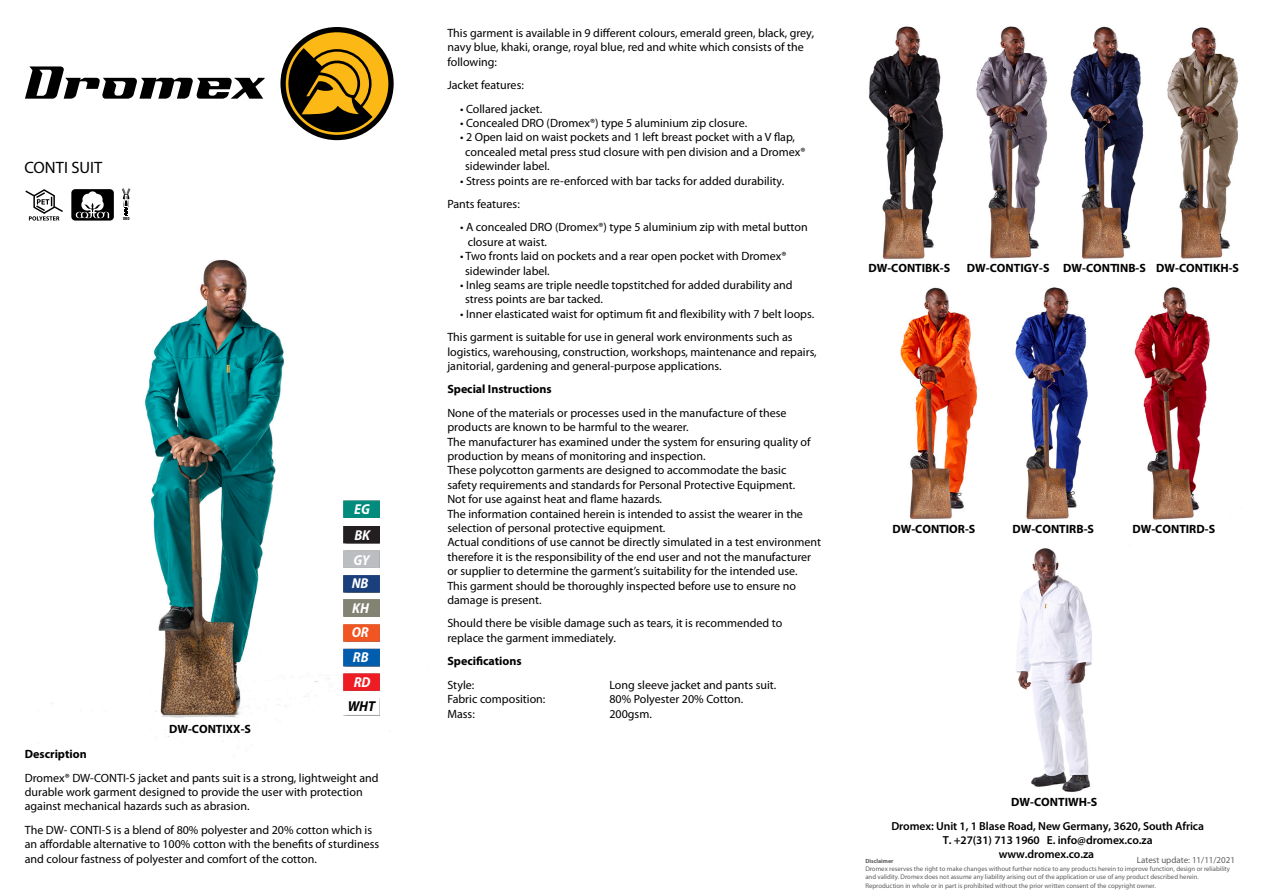
<style>
.page{position:relative;width:1263px;height:893px;background:#fff}
.page>*{position:absolute;margin:0;border:0;box-sizing:border-box;transform-origin:0 0}
.t1{font:16.5px "Myriad Pro";color:#000}
.t2{font:italic 700 semi-condensed 14.4px "Myriad Pro";color:#fff}
.t3{font:italic 700 semi-condensed 14.4px "Myriad Pro";color:#000}
.t4{font:12px/14.4px "Myriad Pro";color:#000}
.t5{font:700 12px "Myriad Pro";color:#000}
.t6{font:600 11.7px/14px "Myriad Pro";letter-spacing:-.005em;color:#000;text-align:center}
.t7{font:9px "Myriad Pro";color:#5d5d5d}
.t8{font:6.75px/8.1px "Myriad Pro";color:#5d5d5d}
.t9{font:700 6px "Myriad Pro";color:#5d5d5d}
.t10{font:700 condensed 4.5px "Myriad Pro";color:#000}
</style>
<div class="page">
<img style="left:51px;top:189px;width:339px;height:608px">
<svg style="left:25px;top:66px;width:240px;height:33px"></svg>
<div style="left:280px;top:27px;width:114px;height:113px;background:#000;border-radius:50%"></div>
<svg style="left:286px;top:32px;width:102px;height:103px"></svg>
<svg style="left:122px;top:188px;width:8px;height:28px"></svg>
<svg style="left:25px;top:189px;width:40px;height:32px"></svg>
<svg style="left:71px;top:189px;width:43px;height:32px"></svg>
<img style="left:868px;top:26px;width:53px;height:229px">
<img style="left:921px;top:26px;width:190px;height:229px">
<img style="left:882px;top:255px;width:79px;height:264px">
<img style="left:961px;top:254px;width:150px;height:265px">
<img style="left:1079px;top:259px;width:131px;height:261px">
<div style="left:343px;top:698px;width:37px;height:17px;background:#fff"></div>
<div style="left:343px;top:649px;width:37px;height:17px;background:#015dad"></div>
<div style="left:343px;top:575px;width:37px;height:17px;background:#193f7c;border:1px solid #193f7c"></div>
<div style="left:343px;top:624px;width:37px;height:18px;background:#f15622;border:1px solid #f15622"></div>
<div style="left:343px;top:551px;width:37px;height:17px;background:#bcbdc0"></div>
<div style="left:343px;top:673px;width:37px;height:18px;background:#ee1d23;border:1px solid #ee1d23"></div>
<div style="left:344px;top:527px;width:35px;height:16px;background:#231f20"></div>
<div style="left:343px;top:526px;width:37px;height:17px;border:1px solid #231f20"></div>
<div style="left:344px;top:600px;width:35px;height:16px;background:#838374"></div>
<div style="left:343px;top:599px;width:37px;height:17px;border:1px solid #838374"></div>
<div style="left:343px;top:501px;width:37px;height:17px;background:#008c7d"></div>
<img style="left:1016px;top:519px;width:128px;height:273px">
<img style="left:1111px;top:27px;width:128px;height:255px">
<h1 class="t1" style="left:24px;top:161px;width:80px">CONTI SUIT</h1>
<p class="t10" style="left:123px;top:215px;width:8px">DRO</p>
<p class="t5" style="left:169px;top:724px;width:83px">DW-CONTIXX-S</p>
<p class="t2" style="left:354px;top:501px;width:17px">EG</p>
<p class="t2" style="left:354px;top:526px;width:17px">BK</p>
<p class="t2" style="left:353px;top:551px;width:18px">GY</p>
<p class="t2" style="left:352px;top:575px;width:18px">NB</p>
<p class="t2" style="left:352px;top:624px;width:19px">OR</p>
<p class="t2" style="left:352px;top:599px;width:18px">KH</p>
<p class="t2" style="left:353px;top:648px;width:17px">RB</p>
<p class="t2" style="left:354px;top:674px;width:18px">RD</p>
<p class="t3" style="left:348px;top:698px;width:29px">WHT</p>
<p class="t5" style="left:25px;top:750px;width:63px">Description</p>
<p class="t4" style="left:25px;top:771px;width:355px">Dromex® DW-CONTI-S jacket and pants suit is a strong, lightweight and durable work garment designed to provide the user with protection against mechanical hazards such as abrasion.</p>
<p class="t4" style="left:25px;top:824px;width:356px">The DW- CONTI-S is a blend of 80% polyester and 20% cotton which is an affordable alternative to 100% cotton with the benefits of sturdiness and colour fastness of polyester and comfort of the cotton.</p>
<p class="t4" style="left:447px;top:27px;width:368px">This garment is available in 9 different colours, emerald green, black, grey, navy blue, khaki, orange, royal blue, red and white which consists of the following:</p>
<p class="t4" style="left:447px;top:79px;width:78px">Jacket features:</p>
<p class="t4" style="left:460px;top:102px;width:84px">• Collared jacket.</p>
<p class="t4" style="left:460px;top:117px;width:288px">• Concealed DRO (Dromex®) type 5 aluminium zip closure.</p>
<p class="t4" style="left:465px;top:131px;width:342px;text-indent:-5px">• 2 Open laid on waist pockets and 1 left breast pocket with a V flap, concealed metal press stud closure with pen division and a Dromex® sidewinder label.</p>
<p class="t4" style="left:447px;top:170px;width:338px;line-height:23.4px;text-indent:13px">• Stress points are re-enforced with bar tacks for added durability.<br>Pants features:</p>
<p class="t4" style="left:468px;top:221px;width:341px;text-indent:-8px">• A concealed DRO (Dromex®) type 5 aluminium zip with metal button closure at waist.</p>
<p class="t4" style="left:465px;top:250px;width:323px;text-indent:-5px">• Two fronts laid on pockets and a rear open pocket with Dromex® sidewinder label.</p>
<p class="t4" style="left:465px;top:279px;width:329px;text-indent:-5px">• Inleg seams are triple needle topstitched for added durability and stress points are bar tacked.</p>
<p class="t4" style="left:447px;top:303px;width:368px;line-height:23.4px;text-indent:13px">• Inner elasticated waist for optimum fit and flexibility with 7 belt loops.<br>This garment is suitable for use in general work environments such as</p>
<p class="t4" style="left:447px;top:345px;width:371px">logistics, warehousing, construction, workshops, maintenance and repairs, janitorial, gardening and general-purpose applications.</p>
<p class="t5" style="left:447px;top:385px;width:106px">Special Instructions</p>
<p class="t4" style="left:447px;top:407px;width:375px">None of the materials or processes used in the manufacture of these products are known to be harmful to the wearer.<br>The manufacturer has examined under the system for ensuring quality of production by means of monitoring and inspection.<br>These polycotton garments are designed to accommodate the basic<br>safety requirements and standards for Personal Protective Equipment.<br>Not for use against heat and flame hazards.<br>The information contained herein is intended to assist the wearer in the selection of personal protective equipment.<br>Actual conditions of use cannot be directly simulated in a test environment therefore it is the responsibility of the end user and not the manufacturer or supplier to determine the garment’s suitability for the intended use.<br>This garment should be thoroughly inspected before use to ensure no damage is present.</p>
<p class="t4" style="left:447px;top:617px;width:336px">Should there be visible damage such as tears, it is recommended to replace the garment immediately.</p>
<p class="t5" style="left:447px;top:657px;width:76px">Specifications</p>
<p class="t4" style="left:447px;top:678px;width:28px">Style:</p>
<p class="t4" style="left:609px;top:678px;width:168px">Long sleeve jacket and pants suit.</p>
<p class="t4" style="left:447px;top:693px;width:100px">Fabric composition:</p>
<p class="t4" style="left:609px;top:693px;width:135px">80% Polyester 20% Cotton.</p>
<p class="t4" style="left:447px;top:707px;width:29px">Mass:</p>
<p class="t4" style="left:609px;top:707px;width:44px">200gsm.</p>
<p class="t5" style="left:868px;top:263px;width:83px">DW-CONTIBK-S</p>
<p class="t5" style="left:967px;top:263px;width:181px">DW-CONTIGY-S DW-CONTINB-S</p>
<p class="t5" style="left:1156px;top:263px;width:84px">DW-CONTIKH-S</p>
<p class="t5" style="left:892px;top:524px;width:84px">DW-CONTIOR-S</p>
<p class="t5" style="left:1012px;top:524px;width:83px">DW-CONTIRB-S</p>
<p class="t5" style="left:1132px;top:524px;width:84px">DW-CONTIRD-S</p>
<p class="t5" style="left:1011px;top:797px;width:88px">DW-CONTIWH-S</p>
<p class="t6" style="left:891px;top:820px;width:314px">Dromex: Unit 1, 1 Blase Road, New Germany, 3620, South Africa<br>T. +27(31) 713 1960 E. info@dromex.co.za<br>www.dromex.co.za</p>
<p class="t9" style="left:865px;top:859px;width:30px">Disclaimer</p>
<p class="t7" style="left:1137px;top:857px;width:100px">Latest update: 11/11/2021</p>
<p class="t8" style="left:865px;top:866px;width:366px">Dromex reserves the right to make changes without further notice to any products herein to improve function, design or reliability and validity. Dromex does not assume any liability arising out of the application or use of any product described herein.<br>Reproduction in whole or in part is prohibited without the prior written consent of the copyright owner.</p>
</div>
